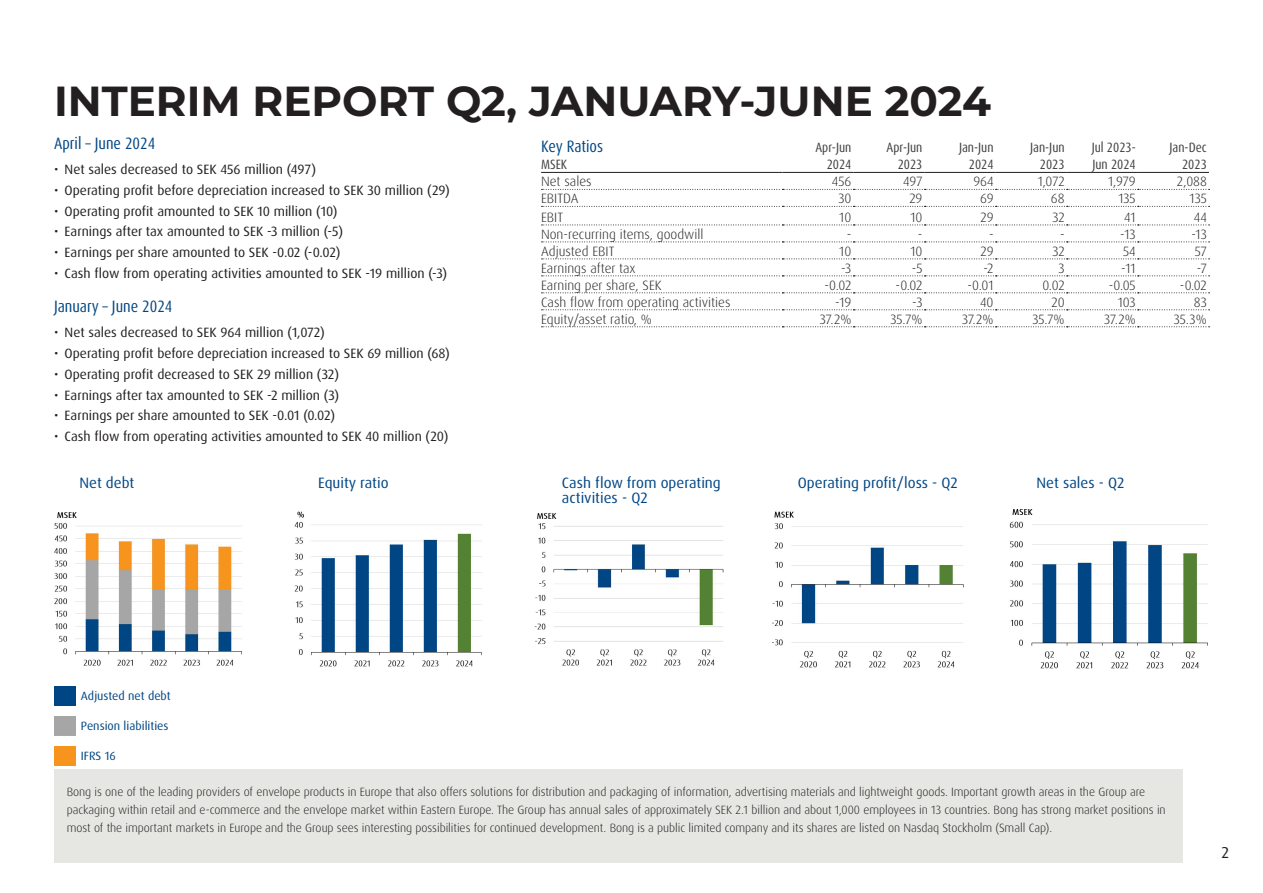
<style>
.page{position:relative;width:1263px;height:893px;background:#fff}
.page>*{position:absolute;margin:0;border:0;box-sizing:border-box;transform-origin:0 0}
.Rubrik_stor_grå{font:700 42px "Montserrat";color:#231f20}
.mellanrubrik_blå_pun{font:condensed 16.5px "Dax Pro";color:#004684}
.Citat-text{font:15.75px "Dax Pro";color:#231f20}
.Citat-text-2{font:15px/15px "Dax Pro";color:#004685}
.t1{font:13.5px "Dax Pro";color:#231f20}
.Tabell-bröd{font:300 13.5px "Dax Pro";color:#231f20}
.Tabell-förklaring{font:condensed 13.5px "Dax Pro";color:#3e3e3f}
.mellanrubrik_blå{font:300 12px/18px "Dax Pro";letter-spacing:-.005em;color:#231f20}
.Citat-text-3{font:12px "Dax Pro";color:#004685}
</style>
<div class="page">
<hr style="left:541px;top:172px;width:241px;height:1px;background:#231f20">
<svg style="left:541px;top:189px;width:668px;height:1px"></svg>
<svg style="left:541px;top:206px;width:668px;height:1px"></svg>
<svg style="left:541px;top:225px;width:668px;height:1px"></svg>
<svg style="left:541px;top:242px;width:668px;height:1px"></svg>
<svg style="left:541px;top:259px;width:668px;height:1px"></svg>
<svg style="left:541px;top:275px;width:668px;height:1px"></svg>
<svg style="left:541px;top:292px;width:668px;height:1px"></svg>
<svg style="left:541px;top:309px;width:668px;height:1px"></svg>
<svg style="left:541px;top:326px;width:668px;height:1px"></svg>
<hr style="left:782px;top:172px;width:71px;height:1px;background:#231f20">
<hr style="left:853px;top:172px;width:72px;height:1px;background:#231f20">
<hr style="left:925px;top:172px;width:71px;height:1px;background:#231f20">
<hr style="left:996px;top:172px;width:71px;height:1px;background:#231f20">
<hr style="left:1067px;top:172px;width:71px;height:1px;background:#231f20">
<hr style="left:1138px;top:172px;width:71px;height:1px;background:#231f20">
<img style="left:54px;top:512px;width:188px;height:154px">
<img style="left:535px;top:513px;width:189px;height:153px">
<img style="left:295px;top:511px;width:187px;height:156px">
<img style="left:772px;top:511px;width:192px;height:157px">
<img style="left:1010px;top:509px;width:198px;height:160px">
<div style="left:54px;top:769px;width:1128px;height:93px;background:#e6e6e2"></div>
<img style="left:54px;top:687px;width:21px;height:19px">
<img style="left:54px;top:746px;width:21px;height:19px">
<p class="Rubrik_stor_grå" style="left:54px;top:71px;width:938px">INTERIM REPORT Q2, JANUARY-JUNE 2024</p>
<p class="mellanrubrik_blå_pun" style="left:54px;top:133px;width:103px">April – June 2024</p>
<p class="t1" style="left:54px;top:161px;width:263px">• Net sales decreased to SEK 456 million (497)</p>
<p class="t1" style="left:54px;top:181px;width:397px">• Operating profit before depreciation increased to SEK 30 million (29)</p>
<p class="t1" style="left:54px;top:202px;width:285px">• Operating profit amounted to SEK 10 million (10)</p>
<p class="t1" style="left:54px;top:223px;width:291px">• Earnings after tax amounted to SEK -3 million (-5)</p>
<p class="t1" style="left:54px;top:244px;width:288px">• Earnings per share amounted to SEK -0.02 (-0.02)</p>
<p class="t1" style="left:54px;top:264px;width:394px">• Cash flow from operating activities amounted to SEK -19 million (-3)</p>
<p class="mellanrubrik_blå_pun" style="left:54px;top:296px;width:120px">January – June 2024</p>
<p class="t1" style="left:54px;top:324px;width:272px">• Net sales decreased to SEK 964 million (1,072)</p>
<p class="t1" style="left:54px;top:345px;width:397px">• Operating profit before depreciation increased to SEK 69 million (68)</p>
<p class="t1" style="left:54px;top:365px;width:286px">• Operating profit decreased to SEK 29 million (32)</p>
<p class="t1" style="left:54px;top:386px;width:287px">• Earnings after tax amounted to SEK -2 million (3)</p>
<p class="t1" style="left:54px;top:407px;width:283px">• Earnings per share amounted to SEK -0.01 (0.02)</p>
<p class="t1" style="left:54px;top:428px;width:396px">• Cash flow from operating activities amounted to SEK 40 million (20)</p>
<p class="mellanrubrik_blå_pun" style="left:541px;top:136px;width:64px">Key Ratios</p>
<p class="Tabell-förklaring" style="left:815px;top:139px;width:37px">Apr-Jun</p>
<p class="Tabell-förklaring" style="left:886px;top:139px;width:37px">Apr-Jun</p>
<p class="Tabell-förklaring" style="left:959px;top:139px;width:36px">Jan-Jun</p>
<p class="Tabell-förklaring" style="left:1030px;top:139px;width:36px">Jan-Jun</p>
<p class="Tabell-förklaring" style="left:1092px;top:139px;width:46px">Jul 2023-</p>
<p class="Tabell-förklaring" style="left:1169px;top:139px;width:39px">Jan-Dec</p>
<p class="Tabell-förklaring" style="left:541px;top:156px;width:28px">MSEK</p>
<p class="Tabell-förklaring" style="left:827px;top:156px;width:26px">2024</p>
<p class="Tabell-förklaring" style="left:898px;top:156px;width:26px">2023</p>
<p class="Tabell-förklaring" style="left:969px;top:156px;width:26px">2024</p>
<p class="Tabell-förklaring" style="left:1040px;top:156px;width:26px">2023</p>
<p class="Tabell-förklaring" style="left:1092px;top:156px;width:45px">Jun 2024</p>
<p class="Tabell-förklaring" style="left:1182px;top:156px;width:26px">2023</p>
<p class="Tabell-bröd" style="left:541px;top:173px;width:52px">Net sales</p>
<p class="Tabell-bröd" style="left:832px;top:173px;width:21px">456</p>
<p class="Tabell-bröd" style="left:903px;top:173px;width:21px">497</p>
<p class="Tabell-bröd" style="left:973px;top:173px;width:22px">964</p>
<p class="Tabell-bröd" style="left:1038px;top:173px;width:28px">1,072</p>
<p class="Tabell-bröd" style="left:1108px;top:173px;width:29px">1,979</p>
<p class="Tabell-bröd" style="left:1177px;top:173px;width:31px">2,088</p>
<p class="Tabell-bröd" style="left:541px;top:190px;width:39px">EBITDA</p>
<p class="Tabell-bröd" style="left:838px;top:190px;width:15px">30</p>
<p class="Tabell-bröd" style="left:909px;top:190px;width:15px">29</p>
<p class="Tabell-bröd" style="left:980px;top:190px;width:15px">69</p>
<p class="Tabell-bröd" style="left:1051px;top:190px;width:15px">68</p>
<p class="Tabell-bröd" style="left:1118px;top:190px;width:19px">135</p>
<p class="Tabell-bröd" style="left:1189px;top:190px;width:19px">135</p>
<p class="Tabell-bröd" style="left:541px;top:208px;width:24px">EBIT</p>
<p class="Tabell-bröd" style="left:839px;top:208px;width:14px">10</p>
<p class="Tabell-bröd" style="left:910px;top:208px;width:14px">10</p>
<p class="Tabell-bröd" style="left:980px;top:208px;width:15px">29</p>
<p class="Tabell-bröd" style="left:1052px;top:208px;width:14px">32</p>
<p class="Tabell-bröd" style="left:1124px;top:208px;width:13px">41</p>
<p class="Tabell-bröd" style="left:1194px;top:208px;width:14px">44</p>
<p class="Tabell-bröd" style="left:541px;top:225px;width:164px">Non-recurring items, goodwill</p>
<p class="Tabell-bröd" style="left:847px;top:225px;width:6px">-</p>
<p class="Tabell-bröd" style="left:918px;top:225px;width:6px">-</p>
<p class="Tabell-bröd" style="left:989px;top:225px;width:6px">-</p>
<p class="Tabell-bröd" style="left:1060px;top:225px;width:6px">-</p>
<p class="Tabell-bröd" style="left:1120px;top:225px;width:17px">-13</p>
<p class="Tabell-bröd" style="left:1191px;top:225px;width:17px">-13</p>
<p class="Tabell-bröd" style="left:541px;top:242px;width:75px">Adjusted EBIT</p>
<p class="Tabell-bröd" style="left:839px;top:242px;width:14px">10</p>
<p class="Tabell-bröd" style="left:910px;top:242px;width:14px">10</p>
<p class="Tabell-bröd" style="left:980px;top:242px;width:15px">29</p>
<p class="Tabell-bröd" style="left:1052px;top:242px;width:14px">32</p>
<p class="Tabell-bröd" style="left:1123px;top:242px;width:14px">54</p>
<p class="Tabell-bröd" style="left:1195px;top:242px;width:14px">57</p>
<p class="Tabell-bröd" style="left:541px;top:259px;width:96px">Earnings after tax</p>
<p class="Tabell-bröd" style="left:841px;top:259px;width:12px">-3</p>
<p class="Tabell-bröd" style="left:912px;top:259px;width:12px">-5</p>
<p class="Tabell-bröd" style="left:983px;top:259px;width:12px">-2</p>
<p class="Tabell-bröd" style="left:1058px;top:259px;width:8px">3</p>
<p class="Tabell-bröd" style="left:1121px;top:259px;width:16px">-11</p>
<p class="Tabell-bröd" style="left:1197px;top:259px;width:12px">-7</p>
<p class="Tabell-bröd" style="left:541px;top:276px;width:122px">Earning per share, SEK</p>
<p class="Tabell-bröd" style="left:824px;top:276px;width:28px">-0.02</p>
<p class="Tabell-bröd" style="left:895px;top:276px;width:28px">-0.02</p>
<p class="Tabell-bröd" style="left:967px;top:276px;width:28px">-0.01</p>
<p class="Tabell-bröd" style="left:1042px;top:276px;width:24px">0.02</p>
<p class="Tabell-bröd" style="left:1109px;top:276px;width:28px">-0.05</p>
<p class="Tabell-bröd" style="left:1180px;top:276px;width:28px">-0.02</p>
<p class="Tabell-bröd" style="left:541px;top:293px;width:191px">Cash flow from operating activities</p>
<p class="Tabell-bröd" style="left:835px;top:293px;width:18px">-19</p>
<p class="Tabell-bröd" style="left:912px;top:293px;width:12px">-3</p>
<p class="Tabell-bröd" style="left:980px;top:293px;width:15px">40</p>
<p class="Tabell-bröd" style="left:1051px;top:293px;width:15px">20</p>
<p class="Tabell-bröd" style="left:1118px;top:293px;width:19px">103</p>
<p class="Tabell-bröd" style="left:1194px;top:293px;width:14px">83</p>
<p class="Tabell-bröd" style="left:541px;top:310px;width:112px">Equity/asset ratio, %</p>
<p class="Tabell-bröd" style="left:820px;top:310px;width:33px">37.2%</p>
<p class="Tabell-bröd" style="left:890px;top:310px;width:34px">35.7%</p>
<p class="Tabell-bröd" style="left:962px;top:310px;width:33px">37.2%</p>
<p class="Tabell-bröd" style="left:1032px;top:310px;width:34px">35.7%</p>
<p class="Tabell-bröd" style="left:1104px;top:310px;width:33px">37.2%</p>
<p class="Tabell-bröd" style="left:1174px;top:310px;width:35px">35.3%</p>
<p class="Citat-text-2" style="left:318px;top:475px;width:72px">Equity ratio</p>
<p class="Citat-text-2" style="left:798px;top:475px;width:162px">Operating profit/loss - Q2</p>
<p class="Citat-text-2" style="left:1036px;top:475px;width:89px">Net sales - Q2</p>
<p class="Citat-text-2" style="left:80px;top:475px;width:56px">Net debt</p>
<p class="Citat-text-2" style="left:562px;top:475px;width:160px">Cash flow from operating activities - Q2</p>
<p class="Citat-text-3" style="left:81px;top:688px;width:91px">Adjusted net debt</p>
<p class="Citat-text-3" style="left:81px;top:718px;width:89px">Pension liabilities</p>
<p class="Citat-text-3" style="left:81px;top:748px;width:37px">IFRS 16</p>
<p class="mellanrubrik_blå" style="left:67px;top:782px;width:1100px">Bong is one of the leading providers of envelope products in Europe that also offers solutions for distribution and packaging of information, advertising materials and lightweight goods. Important growth areas in the Group are packaging within retail and e-commerce and the envelope market within Eastern Europe. The Group has annual sales of approximately SEK 2.1 billion and about 1,000 employees in 13 countries. Bong has strong market positions in most of the important markets in Europe and the Group sees interesting possibilities for continued development. Bong is a public limited company and its shares are listed on Nasdaq Stockholm (Small Cap).</p>
<p class="Citat-text" style="left:1221px;top:842px;width:9px">2</p>
</div>
